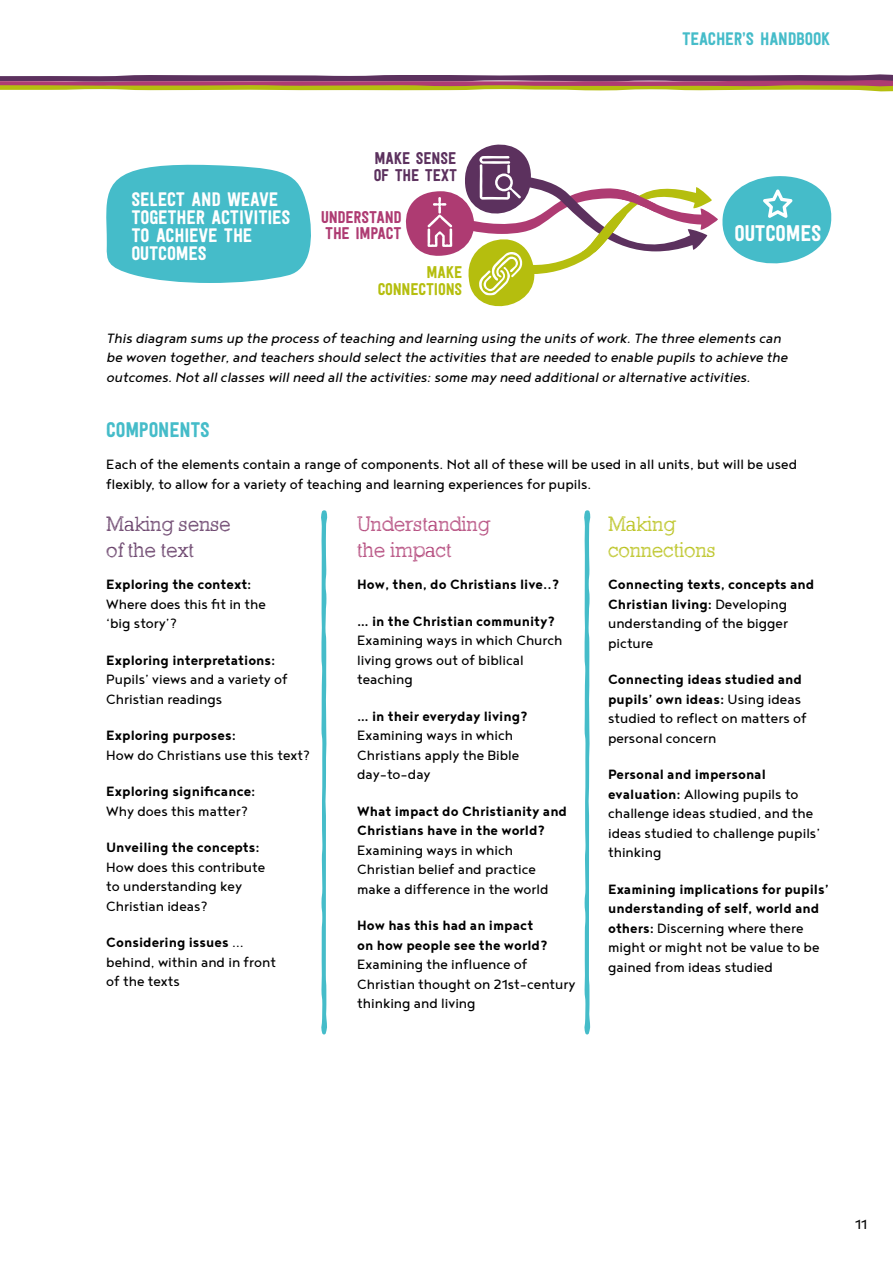
<style>
.page{position:relative;width:893px;height:1263px;background:#fff}
.page>*{position:absolute;margin:0;border:0;box-sizing:border-box;transform-origin:0 0}
.t1{font:22.5px "Festivo Letters No 1";letter-spacing:-.01em;color:#fff}
.t2{font:300 21px/25.5px "Sketch Block";letter-spacing:-.01em;color:#ae3b72}
.t3{font:300 21px/25.5px "Sketch Block";letter-spacing:-.01em;color:#5c315e}
.t4{font:300 21px/25.5px "Sketch Block";letter-spacing:-.01em;color:#b5be0e}
.t5{font:21px "Festivo Letters No 1";letter-spacing:-.01em;color:#45bcc9}
.t6{font:19.35px/17.9px "Festivo Letters No 1";letter-spacing:-.01em;color:#fff}
.t7{font:18px "Festivo Letters No 1";letter-spacing:-.01em;color:#45bcc9}
.t8{font:16.8px/16.8px "Festivo Letters No 1";letter-spacing:-.01em;color:#ae3b72}
.t9{font:16.8px/16.8px "Festivo Letters No 1";letter-spacing:-.01em;color:#5c315e}
.t10{font:16.8px/16.8px "Festivo Letters No 1";letter-spacing:-.01em;color:#b5be0e;text-align:right}
.t11{font:16.5px/19.5px "Noyh";color:#000}
.t12{font:700 16.5px/19.5px "Noyh";color:#000}
.t13{font:italic 16.5px/19.5px "Noyh";color:#000}
.s1{font-weight:700}
.s2{font-weight:400}
</style>
<div class="page">
<svg style="left:0;top:74px;width:893px;height:18px"></svg>
<svg style="left:321px;top:510px;width:7px;height:525px"></svg>
<svg style="left:584px;top:510px;width:7px;height:525px"></svg>
<svg style="left:106px;top:164px;width:205px;height:119px;background:#59c3cf"></svg>
<svg style="left:405px;top:144px;width:427px;height:163px"></svg>
<p class="t6" style="left:131px;top:190px;width:160px">SELECT AND WEAVE<br>TOGETHER ACTIVITIES<br>TO ACHIEVE THE<br>OUTCOMES</p>
<p class="t9" style="left:373px;top:149px;width:85px">MAKE SENSE<br>OF THE TEXT</p>
<p class="t8" style="left:321px;top:208px;width:82px">UNDERSTAND<br>THE IMPACT</p>
<p class="t10" style="left:377px;top:264px;width:86px">MAKE<br>CONNECTIONS</p>
<p class="t7" style="left:682px;top:28px;width:150px">TEACHER’S HANDBOOK</p>
<h1 class="t1" style="left:735px;top:219px;width:88px">OUTCOMES</h1>
<p class="t13" style="left:106px;top:328px;width:683px">This diagram sums up the process of teaching and learning using the units of work. The three elements can be woven together, and teachers should select the activities that are needed to enable pupils to achieve the outcomes. Not all classes will need all the activities: some may need additional or alternative activities.</p>
<p class="t5" style="left:106px;top:417px;width:105px">COMPONENTS</p>
<p class="t11" style="left:106px;top:454px;width:692px">Each of the elements contain a range of components. Not all of these will be used in all units, but will be used flexibly, to allow for a variety of teaching and learning experiences for pupils.</p>
<p class="t3" style="left:106px;top:511px;width:126px">Making sense of the text</p>
<p class="t12" style="left:106px;top:574px;width:147px">Exploring the context:</p>
<p class="t11" style="left:106px;top:594px;width:161px">Where does this fit in the ‘big story’?</p>
<p class="t12" style="left:106px;top:650px;width:171px">Exploring interpretations:</p>
<p class="t11" style="left:106px;top:669px;width:183px">Pupils’ views and a variety of<br>Christian readings</p>
<p class="t12" style="left:106px;top:725px;width:131px">Exploring purposes:</p>
<p class="t11" style="left:106px;top:745px;width:206px">How do Christians use this text?</p>
<p class="t12" style="left:106px;top:781px;width:151px">Exploring significance:</p>
<p class="t11" style="left:106px;top:801px;width:143px">Why does this matter?</p>
<p class="t12" style="left:106px;top:837px;width:155px">Unveiling the concepts:</p>
<p class="t11" style="left:106px;top:857px;width:161px">How does this contribute to understanding key<br>Christian ideas?</p>
<p class="t11" style="left:106px;top:932px;width:171px"><span class="s1">Considering issues</span> … behind, within and in front of the texts</p>
<p class="t2" style="left:357px;top:511px;width:134px">Understanding the impact</p>
<p class="t12" style="left:357px;top:574px;width:204px">How, then, do Christians live..?</p>
<p class="t12" style="left:357px;top:611px;width:200px">… in the Christian community?</p>
<p class="t11" style="left:357px;top:630px;width:207px">Examining ways in which Church living grows out of biblical teaching</p>
<p class="t12" style="left:357px;top:706px;width:172px">… in their everyday living?</p>
<p class="t11" style="left:357px;top:725px;width:164px">Examining ways in which<br>Christians apply the Bible day-to-day</p>
<p class="t12" style="left:357px;top:801px;width:211px">What impact do Christianity and<br>Christians have in the world?</p>
<p class="t11" style="left:357px;top:840px;width:193px">Examining ways in which<br>Christian belief and practice make a difference in the world</p>
<p class="t12" style="left:357px;top:915px;width:192px">How has this had an impact on how people see the world?</p>
<p class="t11" style="left:357px;top:954px;width:220px">Examining the influence of<br>Christian thought on 21st-century thinking and living</p>
<p class="t4" style="left:608px;top:511px;width:109px">Making connections</p>
<p class="t12" style="left:608px;top:574px;width:208px">Connecting texts, concepts and<br>Christian living: <span class="s2">Developing understanding of the bigger picture</span></p>
<p class="t11" style="left:608px;top:669px;width:200px"><span class="s1">Connecting ideas studied and pupils’ own ideas:</span> Using ideas studied to reflect on matters of personal concern</p>
<p class="t11" style="left:608px;top:764px;width:214px"><span class="s1">Personal and impersonal evaluation:</span> Allowing pupils to challenge ideas studied, and the ideas studied to challenge pupils’ thinking</p>
<p class="t11" style="left:608px;top:879px;width:222px"><span class="s1">Examining implications for pupils’ understanding of self, world and others:</span> Discerning where there might or might not be value to be gained from ideas studied</p>
<p class="t11" style="left:855px;top:1214px;width:14px">11</p>
</div>
